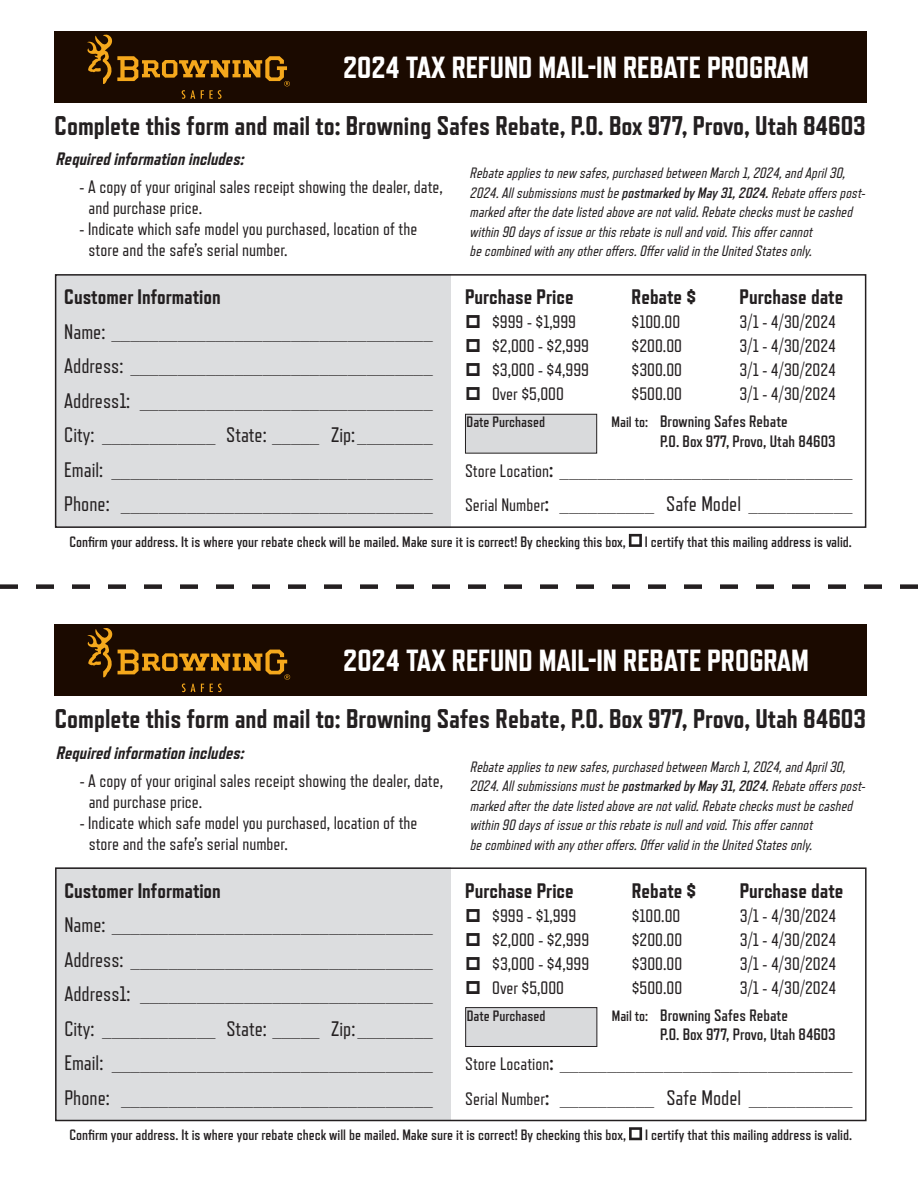
<style>
.page{position:relative;width:918px;height:1188px;background:#fff}
.page>*{position:absolute;margin:0;border:0;box-sizing:border-box;transform-origin:0 0}
.t1{font:800 30.6px "Refrigerator Deluxe";color:#fff}
.t2{font:800 27px "Refrigerator Deluxe";color:#231f20}
.t3{font:21px "Refrigerator Deluxe";color:#231f20}
.t4{font:800 21px "Refrigerator Deluxe";color:#231f20}
.t5{font:18px/21px "Refrigerator Deluxe";color:#231f20}
.t6{font:italic 800 18px "Refrigerator Deluxe";color:#231f20}
.t7{font:700 16.5px "Refrigerator Deluxe";color:#231f20}
.t8{font:italic 15px/19.5px "Refrigerator Deluxe";color:#231f20}
.t9{font:700 15px "Refrigerator Deluxe";color:#231f20}
.s1{font-weight:700}
.s2{font-size:15px}
.s3{font-size:18px}
</style>
<div class="page">
<svg style="left:0;top:584px;width:918px;height:5px"></svg>
<div style="left:56px;top:274px;width:395px;height:254px;background:#dcdddf"></div>
<div style="left:54px;top:31px;width:812px;height:72px;background:#1b0a00"></div>
<div style="left:465px;top:414px;width:132px;height:40px;background:#d9dadc;border:1px solid #231f20"></div>
<div style="left:55px;top:274px;width:811px;height:254px;border:2px solid #231f20"></div>
<svg style="left:629px;top:534px;width:13px;height:13px"></svg>
<svg style="left:87px;top:34px;width:203px;height:65px"></svg>
<div style="left:56px;top:867px;width:395px;height:254px;background:#dcdddf"></div>
<div style="left:54px;top:625px;width:813px;height:71px;background:#1b0a00"></div>
<div style="left:465px;top:1007px;width:132px;height:40px;background:#d9dadc;border:1px solid #231f20"></div>
<div style="left:55px;top:867px;width:812px;height:254px;border:2px solid #231f20"></div>
<svg style="left:629px;top:1127px;width:13px;height:13px"></svg>
<svg style="left:87px;top:628px;width:203px;height:64px"></svg>
<p class="t1" style="left:343px;top:50px;width:467px">2024 TAX REFUND MAIL-IN REBATE PROGRAM</p>
<p class="t2" style="left:55px;top:110px;width:813px">Complete this form and mail to: Browning Safes Rebate, P.O. Box 977, Provo, Utah 84603</p>
<p class="t6" style="left:56px;top:149px;width:194px">Requiredinformationincludes:</p>
<p class="t5" style="left:89px;top:177px;width:356px;text-indent:-9px">- A copy of your original sales receipt showing the dealer, date, and purchase price.</p>
<p class="t5" style="left:89px;top:219px;width:330px;text-indent:-9px">- Indicate which safe model you purchased, location of the store and the safe’s serial number.</p>
<p class="t4" style="left:64px;top:285px;width:158px">Customer Information</p>
<p class="t3" style="left:64px;top:320px;width:370px">Name: __________________________________</p>
<p class="t3" style="left:64px;top:355px;width:370px">Address: ________________________________</p>
<p class="t3" style="left:64px;top:389px;width:370px">Address1: _______________________________</p>
<p class="t3" style="left:64px;top:424px;width:370px">City: ____________ State: _____ Zip:________</p>
<p class="t3" style="left:64px;top:458px;width:370px">Email: __________________________________</p>
<p class="t3" style="left:64px;top:493px;width:370px">Phone: _________________________________</p>
<p class="t8" style="left:470px;top:164px;width:400px">Rebateappliestonew safes,purchasedbetweenMarch1,2024,andApril30, 2024.Allsubmissionsmustbe<span class="s1">postmarkedby May31,2024.</span>Rebateofferspost&shy;markedafterthedatelistedabovearenotvalid.Rebatechecksmustbecashed within90daysofissueorthisrebateisnullandvoid.Thisoffercannot</p>
<p class="t8" style="left:470px;top:242px;width:347px">becombinedwithanyotheroffers.OffervalidintheUnitedStatesonly.</p>
<p class="t4" style="left:465px;top:285px;width:110px">Purchase Price</p>
<p class="t4" style="left:632px;top:285px;width:66px">Rebate $</p>
<p class="t4" style="left:740px;top:285px;width:105px">Purchase date</p>
<p class="t5" style="left:492px;top:312px;width:85px">$999 - $1,999</p>
<p class="t5" style="left:632px;top:312px;width:50px">$100.00</p>
<p class="t5" style="left:740px;top:312px;width:98px">3/1 - 4/30/2024</p>
<p class="t5" style="left:492px;top:336px;width:98px">$2,000 - $2,999</p>
<p class="t5" style="left:632px;top:336px;width:52px">$200.00</p>
<p class="t5" style="left:740px;top:336px;width:98px">3/1 - 4/30/2024</p>
<p class="t5" style="left:492px;top:360px;width:98px">$3,000 - $4,999</p>
<p class="t5" style="left:632px;top:360px;width:52px">$300.00</p>
<p class="t5" style="left:740px;top:360px;width:98px">3/1 - 4/30/2024</p>
<p class="t5" style="left:492px;top:384px;width:73px">Over $5,000</p>
<p class="t5" style="left:632px;top:384px;width:52px">$500.00</p>
<p class="t5" style="left:740px;top:384px;width:98px">3/1 - 4/30/2024</p>
<p class="t9" style="left:467px;top:414px;width:80px">Date Purchased</p>
<p class="t7" style="left:612px;top:412px;width:178px"><span class="s2">Mail to:</span> Browning Safes Rebate</p>
<p class="t7" style="left:660px;top:432px;width:177px">P.O. Box 977, Provo, Utah 84603</p>
<p class="t3" style="left:465px;top:458px;width:389px"><span class="s3">Store Location</span><span class="s1">:</span> _______________________________</p>
<p class="t3" style="left:465px;top:493px;width:389px"><span class="s3">Serial Number</span><span class="s1">:</span> __________ Safe Model ___________</p>
<p class="t9" style="left:69px;top:533px;width:558px">Confirm your address. It is where your rebate check will be mailed. Make sure it is correct! By checking this box,</p>
<p class="t9" style="left:645px;top:533px;width:209px">I certify that this mailing address is valid.</p>
<p class="t1" style="left:343px;top:643px;width:467px">2024 TAX REFUND MAIL-IN REBATE PROGRAM</p>
<p class="t2" style="left:55px;top:703px;width:813px">Complete this form and mail to: Browning Safes Rebate, P.O. Box 977, Provo, Utah 84603</p>
<p class="t6" style="left:56px;top:742px;width:194px">Requiredinformationincludes:</p>
<p class="t5" style="left:89px;top:770px;width:356px;text-indent:-9px">- A copy of your original sales receipt showing the dealer, date, and purchase price.</p>
<p class="t5" style="left:89px;top:812px;width:330px;text-indent:-9px">- Indicate which safe model you purchased, location of the store and the safe’s serial number.</p>
<p class="t4" style="left:64px;top:878px;width:158px">Customer Information</p>
<p class="t3" style="left:64px;top:913px;width:370px">Name: __________________________________</p>
<p class="t3" style="left:64px;top:948px;width:370px">Address: ________________________________</p>
<p class="t3" style="left:64px;top:982px;width:370px">Address1: _______________________________</p>
<p class="t3" style="left:64px;top:1017px;width:370px">City: ____________ State: _____ Zip:________</p>
<p class="t3" style="left:64px;top:1051px;width:370px">Email: __________________________________</p>
<p class="t3" style="left:64px;top:1086px;width:370px">Phone: _________________________________</p>
<p class="t8" style="left:470px;top:757px;width:400px">Rebateappliestonew safes,purchasedbetweenMarch1,2024,andApril30, 2024.Allsubmissionsmustbe<span class="s1">postmarkedby May31,2024.</span>Rebateofferspost&shy;markedafterthedatelistedabovearenotvalid.Rebatechecksmustbecashed within90daysofissueorthisrebateisnullandvoid.Thisoffercannot</p>
<p class="t8" style="left:470px;top:835px;width:347px">becombinedwithanyotheroffers.OffervalidintheUnitedStatesonly.</p>
<p class="t4" style="left:465px;top:878px;width:110px">Purchase Price</p>
<p class="t4" style="left:632px;top:878px;width:66px">Rebate $</p>
<p class="t4" style="left:740px;top:878px;width:105px">Purchase date</p>
<p class="t5" style="left:492px;top:905px;width:85px">$999 - $1,999</p>
<p class="t5" style="left:632px;top:905px;width:50px">$100.00</p>
<p class="t5" style="left:740px;top:905px;width:98px">3/1 - 4/30/2024</p>
<p class="t5" style="left:492px;top:929px;width:98px">$2,000 - $2,999</p>
<p class="t5" style="left:632px;top:929px;width:52px">$200.00</p>
<p class="t5" style="left:740px;top:929px;width:98px">3/1 - 4/30/2024</p>
<p class="t5" style="left:492px;top:953px;width:98px">$3,000 - $4,999</p>
<p class="t5" style="left:632px;top:953px;width:52px">$300.00</p>
<p class="t5" style="left:740px;top:953px;width:98px">3/1 - 4/30/2024</p>
<p class="t5" style="left:492px;top:977px;width:73px">Over $5,000</p>
<p class="t5" style="left:632px;top:977px;width:52px">$500.00</p>
<p class="t5" style="left:740px;top:977px;width:98px">3/1 - 4/30/2024</p>
<p class="t9" style="left:467px;top:1007px;width:80px">Date Purchased</p>
<p class="t7" style="left:612px;top:1006px;width:178px"><span class="s2">Mail to:</span> Browning Safes Rebate</p>
<p class="t7" style="left:660px;top:1025px;width:177px">P.O. Box 977, Provo, Utah 84603</p>
<p class="t3" style="left:465px;top:1051px;width:389px"><span class="s3">Store Location</span><span class="s1">:</span> _______________________________</p>
<p class="t3" style="left:465px;top:1086px;width:389px"><span class="s3">Serial Number</span><span class="s1">:</span> __________ Safe Model ___________</p>
<p class="t9" style="left:70px;top:1127px;width:558px">Confirm your address. It is where your rebate check will be mailed. Make sure it is correct! By checking this box,</p>
<p class="t9" style="left:645px;top:1127px;width:209px">I certify that this mailing address is valid.</p>
</div>
